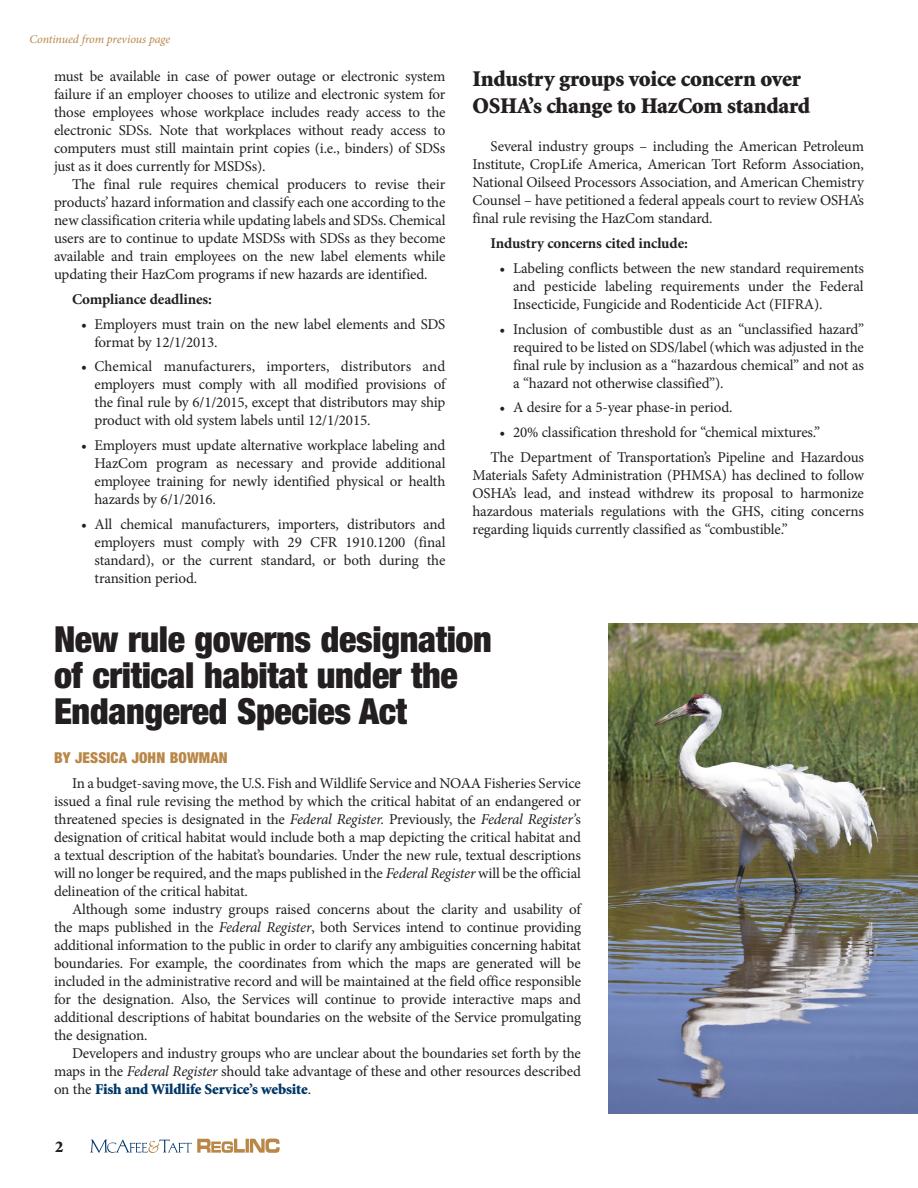
<style>
.page{position:relative;width:918px;height:1188px;background:#fff}
.page>*{position:absolute;margin:0;border:0;box-sizing:border-box;transform-origin:0 0}
.HEADLINE{font:900 condensed 36px/36px "Helvetica Neue";letter-spacing:-.01em;color:#231f20}
.SUBHEAD{font:900 22.5px/27px "Minion Std";letter-spacing:-.01em;color:#231f20}
.t1{font:900 16.5px "Minion Std";color:#231f20}
.Body_text{font:15px/18px "Minion Pro";letter-spacing:-.01em;color:#231f20;text-align:justify}
.Bulleted_Text__NEW{font:15px/18px "Minion Pro";letter-spacing:-.01em;color:#231f20;text-align:justify}
.Body_text-2{font:700 15px "Minion Pro";letter-spacing:-.01em;color:#231f20}
.Byline{font:900 condensed 15px "Helvetica Neue";letter-spacing:.01em;color:#b98747}
.Continued_to_from{font:italic 12px "Minion Pro";letter-spacing:-.01em;color:#b98747}
.s1{font-style:italic}
.s2{font-family:"Minion Std";font-weight:900;color:#003667}
</style>
<div class="page">
<svg style="left:90px;top:1139px;width:190px;height:14px"></svg>
<img style="left:608px;top:623px;width:310px;height:491px">
<p class="Continued_to_from" style="left:30px;top:31px;width:142px">Continued from previous page</p>
<p class="Body_text" style="left:54px;top:67px;width:393px">must be available in case of power outage or electronic system failure if an employer chooses to utilize and electronic system for those employees whose workplace includes ready access to the electronic SDSs. Note that workplaces without ready access to computers must still maintain print copies (i.e., binders) of SDSs just as it does currently for MSDSs).</p>
<p class="Body_text" style="left:54px;top:175px;width:393px;text-indent:18px">The final rule requires chemical producers to revise their products’ hazard information and classify each one according to the new classification criteria while updating labels and SDSs. Chemical users are to continue to update MSDSs with SDSs as they become available and train employees on the new label elements while updating their HazCom programs if new hazards are identified.</p>
<p class="Body_text-2" style="left:72px;top:290px;width:141px">Compliance deadlines:</p>
<p class="Bulleted_Text__NEW" style="left:94px;top:315px;width:352px;text-indent:-14px">• Employers must train on the new label elements and SDS format by 12/1/2013.</p>
<p class="Bulleted_Text__NEW" style="left:94px;top:358px;width:352px;text-indent:-14px">• Chemical manufacturers, importers, distributors and employers must comply with all modified provisions of the final rule by 6/1/2015, except that distributors may ship product with old system labels until 12/1/2015.</p>
<p class="Bulleted_Text__NEW" style="left:94px;top:436px;width:352px;text-indent:-14px">• Employers must update alternative workplace labeling and HazCom program as necessary and provide additional employee training for newly identified physical or health hazards by 6/1/2016.</p>
<p class="Bulleted_Text__NEW" style="left:94px;top:515px;width:353px;text-indent:-14px">• All chemical manufacturers, importers, distributors and employers must comply with 29 CFR 1910.1200 (final standard), or the current standard, or both during the transition period.</p>
<p class="SUBHEAD" style="left:472px;top:66px;width:339px">Industry groups voice concern over<br>OSHA’s change to HazCom standard</p>
<p class="Body_text" style="left:472px;top:138px;width:393px;text-indent:18px">Several industry groups – including the American Petroleum Institute, CropLife America, American Tort Reform Association, National Oilseed Processors Association, and American Chemistry Counsel – have petitioned a federal appeals court to review OSHA’s final rule revising the HazCom standard.</p>
<p class="Body_text-2" style="left:490px;top:234px;width:199px">Industry concerns cited include:</p>
<p class="Bulleted_Text__NEW" style="left:513px;top:259px;width:352px;text-indent:-14px">• Labeling conflicts between the new standard requirements and pesticide labeling requirements under the Federal Insecticide, Fungicide and Rodenticide Act (FIFRA).</p>
<p class="Bulleted_Text__NEW" style="left:513px;top:320px;width:353px;text-indent:-14px">• Inclusion of combustible dust as an “unclassified hazard” required to be listed on SDS/label (which was adjusted in the final rule by inclusion as a “hazardous chemical” and not as a “hazard not otherwise classified”).</p>
<p class="Bulleted_Text__NEW" style="left:500px;top:399px;width:234px">• A desire for a 5-year phase-in period.</p>
<p class="Bulleted_Text__NEW" style="left:500px;top:423px;width:322px">• 20% classification threshold for “chemical mixtures.”</p>
<p class="Body_text" style="left:472px;top:448px;width:393px;text-indent:18px">The Department of Transportation’s Pipeline and Hazardous Materials Safety Administration (PHMSA) has declined to follow OSHA’s lead, and instead withdrew its proposal to harmonize hazardous materials regulations with the GHS, citing concerns regarding liquids currently classified as “combustible.”</p>
<p class="HEADLINE" style="left:54px;top:621px;width:439px">New rule governs designation of critical habitat under the<br>Endangered Species Act</p>
<p class="Byline" style="left:54px;top:749px;width:175px">BY JESSICA JOHN BOWMAN</p>
<p class="Body_text" style="left:54px;top:774px;width:529px;text-indent:18px">In a budget-saving move, the U.S. Fish and Wildlife Service and NOAA Fisheries Service issued a final rule revising the method by which the critical habitat of an endangered or threatened species is designated in the <span class="s1">Federal Register.</span> Previously, the <span class="s1">Federal Register’</span>s designation of critical habitat would include both a map depicting the critical habitat and a textual description of the habitat’s boundaries. Under the new rule, textual descriptions will no longer be required, and the maps published in the <span class="s1">Federal Register</span> will be the official delineation of the critical habitat.</p>
<p class="Body_text" style="left:54px;top:900px;width:529px;text-indent:18px">Although some industry groups raised concerns about the clarity and usability of the maps published in the <span class="s1">Federal Register</span>, both Services intend to continue providing additional information to the public in order to clarify any ambiguities concerning habitat boundaries. For example, the coordinates from which the maps are generated will be included in the administrative record and will be maintained at the field office responsible for the designation. Also, the Services will continue to provide interactive maps and additional descriptions of habitat boundaries on the website of the Service promulgating the designation.</p>
<p class="Body_text" style="left:54px;top:1044px;width:529px;text-indent:18px">Developers and industry groups who are unclear about the boundaries set forth by the maps in the <span class="s1">Federal Register</span> should take advantage of these and other resources described on the <span class="s2">Fish and Wildlife Service’s website</span>.</p>
<p class="t1" style="left:55px;top:1138px;width:10px">2</p>
</div>
